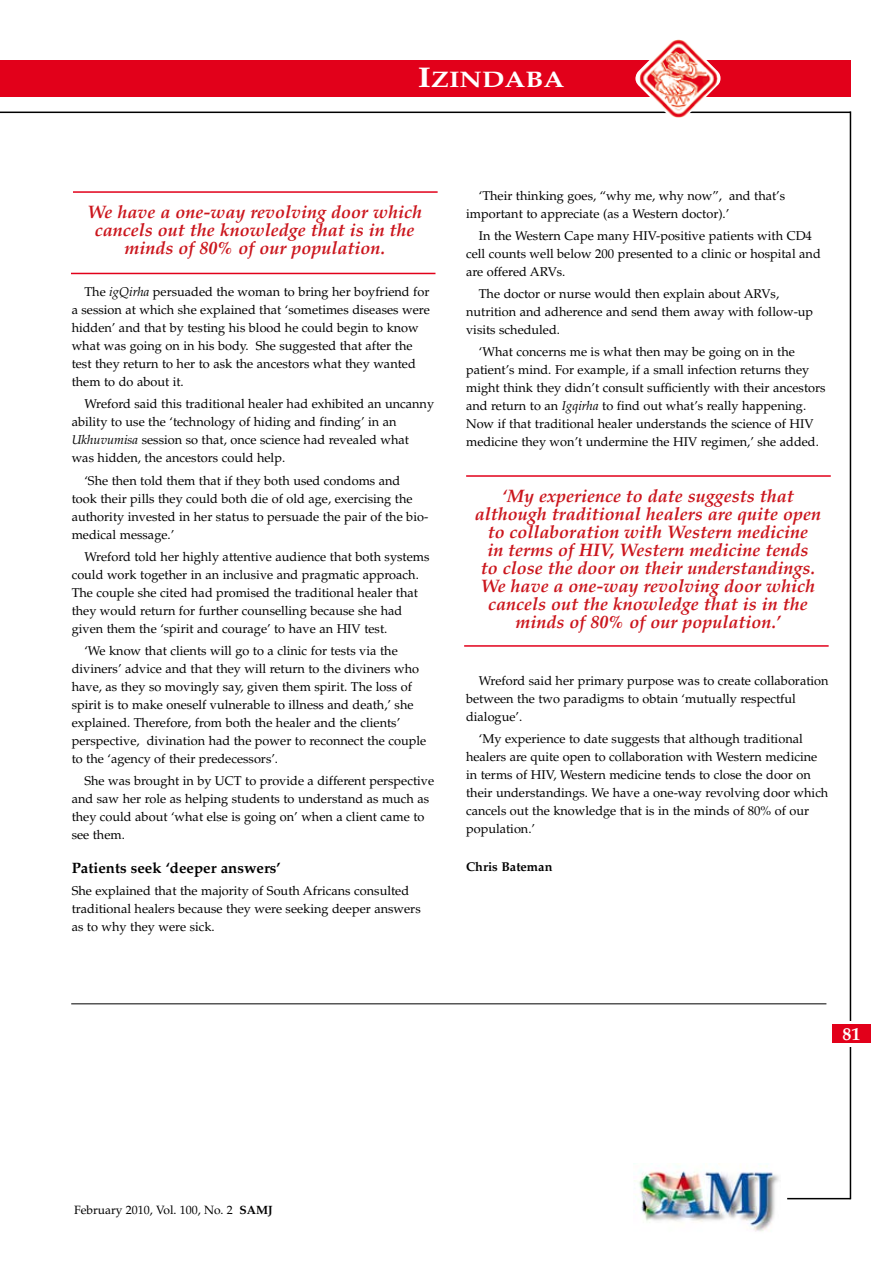
<style>
.page{position:relative;width:893px;height:1263px;background:#fff}
.page>*{position:absolute;margin:0;border:0;box-sizing:border-box;transform-origin:0 0}
.t1{font:700 22.5px "Palatino";color:#fff;scale:1.2 1}
.t2{font:italic 700 18px/18px "Palatino";color:#cb161d;text-align:center}
.t3{font:700 18px "Palatino";color:#fff}
.t4{font:700 15px "Palatino";color:#000}
.t5{font:12.75px/18px "Palatino";color:#000}
.t6{font:700 12.75px "Palatino";color:#000}
.t7{font:12px "Palatino";color:#000}
.s1{font-size:28.5px}
.s2{font-style:italic}
.s3{font-weight:700}
</style>
<div class="page">
<hr style="left:850px;top:111px;width:1px;height:1088px;background:#000">
<div style="left:836px;top:1021px;width:28px;height:25px;background:#fff"></div>
<hr style="left:787px;top:1198px;width:64px;height:1px;background:#000">
<div style="left:0;top:60px;width:850px;height:37px;background:#e2001a"></div>
<hr style="left:0;top:112px;width:850px;height:1px;background:#000">
<img style="left:635px;top:39px;width:85px;height:79px">
<img style="left:634px;top:1163px;width:145px;height:69px">
<div style="left:832px;top:1024px;width:38px;height:19px;background:#e2001a"></div>
<hr style="left:73px;top:191px;width:365px;height:2px;background:#e2001a">
<hr style="left:71px;top:273px;width:364px;height:1px;background:#e2001a">
<hr style="left:71px;top:1003px;width:755px;height:1px;background:#000">
<hr style="left:466px;top:475px;width:365px;height:2px;background:#e2001a">
<hr style="left:464px;top:645px;width:365px;height:2px;background:#e2001a">
<h1 class="t1" style="left:418px;top:67px;width:124px"><span class="s1">I</span>ZINDABA</h1>
<h2 class="t2" style="left:88px;top:203px;width:336px">We have a one-way revolving door which cancels out the knowledge that is in the minds of 80% of our population.</h2>
<p class="t5" style="left:72px;top:283px;width:360px;text-indent:13px">The <span class="s2">igQirha</span> persuaded the woman to bring her boyfriend for a session at which she explained that ‘sometimes diseases were hidden’ and that by testing his blood he could begin to know what was going on in his body. She suggested that after the test they return to her to ask the ancestors what they wanted them to do about it.</p>
<p class="t5" style="left:72px;top:395px;width:364px;text-indent:13px">Wreford said this traditional healer had exhibited an uncanny ability to use the ‘technology of hiding and finding’ in an <span class="s2">Ukhuvumisa</span> session so that, once science had revealed what was hidden, the ancestors could help.</p>
<p class="t5" style="left:72px;top:471px;width:358px;text-indent:13px">‘She then told them that if they both used condoms and took their pills they could both die of old age, exercising the authority invested in her status to persuade the pair of the bio&shy;medical message.’</p>
<p class="t5" style="left:72px;top:548px;width:359px;text-indent:13px">Wreford told her highly attentive audience that both systems could work together in an inclusive and pragmatic approach.<br>The couple she cited had promised the traditional healer that they would return for further counselling because she had given them the ‘spirit and courage’ to have an HIV test.</p>
<p class="t5" style="left:72px;top:642px;width:356px;text-indent:13px">‘We know that clients will go to a clinic for tests via the diviners’ advice and that they will return to the diviners who have, as they so movingly say, given them spirit. The loss of spirit is to make oneself vulnerable to illness and death,’ she explained. Therefore, from both the healer and the clients’ perspective, divination had the power to reconnect the couple to the ‘agency of their predecessors’.</p>
<p class="t5" style="left:72px;top:772px;width:364px;text-indent:13px">She was brought in by UCT to provide a different perspective and saw her role as helping students to understand as much as they could about ‘what else is going on’ when a client came to see them.</p>
<p class="t4" style="left:72px;top:859px;width:210px">Patients seek ‘deeper answers’</p>
<p class="t5" style="left:72px;top:882px;width:351px">She explained that the majority of South Africans consulted traditional healers because they were seeking deeper answers as to why they were sick.</p>
<p class="t5" style="left:466px;top:187px;width:321px;text-indent:13px">‘Their thinking goes, “why me, why now”, and that’s important to appreciate (as a Western doctor).’</p>
<p class="t5" style="left:466px;top:227px;width:356px;text-indent:13px">In the Western Cape many HIV-positive patients with CD4 cell counts well below 200 presented to a clinic or hospital and are offered ARVs.</p>
<p class="t5" style="left:466px;top:285px;width:349px;text-indent:13px">The doctor or nurse would then explain about ARVs, nutrition and adherence and send them away with follow-up visits scheduled.</p>
<p class="t5" style="left:466px;top:343px;width:361px;text-indent:13px">‘What concerns me is what then may be going on in the patient’s mind. For example, if a small infection returns they might think they didn’t consult sufficiently with their ancestors and return to an <span class="s2">Igqirha</span> to find out what’s really happening.<br>Now if that traditional healer understands the science of HIV medicine they won’t undermine the HIV regimen,’ she added.</p>
<p class="t2" style="left:475px;top:487px;width:348px">‘My experience to date suggests that although traditional healers are quite open to collaboration with Western medicine<br>in terms of HIV, Western medicine tends<br>to close the door on their understandings.<br>We have a one-way revolving door which cancels out the knowledge that is in the minds of 80% of our population.’</p>
<p class="t5" style="left:466px;top:672px;width:364px;text-indent:13px">Wreford said her primary purpose was to create collaboration between the two paradigms to obtain ‘mutually respectful dialogue’.</p>
<p class="t5" style="left:466px;top:730px;width:364px;text-indent:13px">‘My experience to date suggests that although traditional healers are quite open to collaboration with Western medicine in terms of HIV, Western medicine tends to close the door on their understandings. We have a one-way revolving door which cancels out the knowledge that is in the minds of 80% of our population.’</p>
<p class="t6" style="left:466px;top:859px;width:88px">Chris Bateman</p>
<h2 class="t3" style="left:842px;top:1023px;width:19px">81</h2>
<p class="t7" style="left:74px;top:1203px;width:200px">February 2010, Vol. 100, No. 2 <span class="s3">SAMJ</span></p>
</div>
